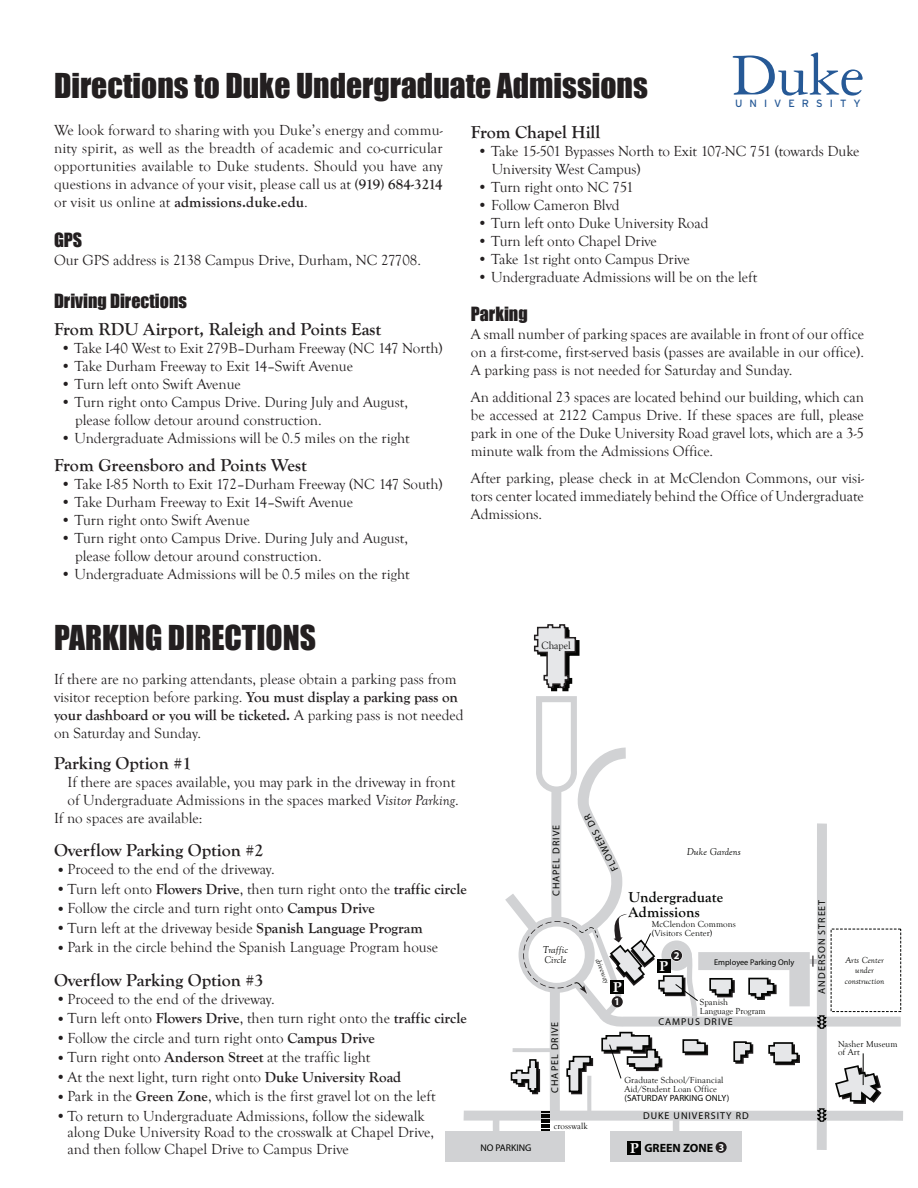
<style>
.page{position:relative;width:918px;height:1188px;background:#fff}
.page>*{position:absolute;margin:0;border:0;box-sizing:border-box;transform-origin:0 0}
.t1{font:63px "Garamond 3 LT Std";color:#265996}
.t2{font:31.5px "Impact";color:#231f20}
.t3{font:700 18px "Goudy Old Style T";color:#231f20}
.t4{font:18px "Impact";color:#231f20}
.t5{font:15px/18px "Goudy Old Style T";color:#231f20;text-align:justify}
.t6{font:700 15px/15px "Goudy Old Style T";letter-spacing:.01em;color:#040503}
.t7{font:700 14.4px "Palatino";color:#fff}
.t8{font:700 12px "Myriad Pro";color:#040503}
.t9{font:10.8px "Goudy Old Style T";color:#040503;scale:.95 1}
.t10{font:10.5px "Interstate";letter-spacing:.67em;color:#265996}
.t11{font:700 10.5px "Myriad Pro";color:#fff}
.t12{font:italic 10.2px/10.2px "Goudy Old Style T";letter-spacing:.01em;color:#040503}
.t13{font:9.9px "Myriad Pro";letter-spacing:.1em;color:#040503}
.t14{font:9.75px "Myriad Pro";color:#040503}
.t15{font:9px/9px "Goudy Old Style T";letter-spacing:.01em;color:#040503}
.t16{font:italic 9px/10.2px "Goudy Old Style T";letter-spacing:.01em;color:#040503;text-align:center}
.t17{font:8.25px "Myriad Pro";color:#040503}
.t18{font:italic 8.25px "Goudy Old Style T";color:#040503}
.s1{font-weight:700}
.s2{font-style:italic}
.s3{font-family:"Myriad Pro";font-weight:600}
</style>
<div class="page">
<div style="left:610px;top:1132px;width:131px;height:30px;background:#d1d2d4"></div>
<div style="left:445px;top:1132px;width:119px;height:30px;background:#d1d2d4"></div>
<div style="left:627px;top:1141px;width:14px;height:14px;background:#040503"></div>
<div style="left:716px;top:1142px;width:11px;height:11px;background:#231f20;border-radius:50%"></div>
<svg style="left:464px;top:624px;width:439px;height:526px"></svg>
<p class="t2" style="left:54px;top:62px;width:595px">Directions to Duke Undergraduate Admissions</p>
<p class="t1" style="left:731px;top:41px;width:134px">Duke</p>
<p class="t10" style="left:735px;top:97px;width:127px">UNIVERSITY</p>
<p class="t5" style="left:54px;top:122px;width:390px">We look forward to sharing with you Duke’s energy and commu&shy;nity spirit, as well as the breadth of academic and co-curricular opportunities available to Duke students. Should you have any questions in advance of your visit, please call us at <span class="s1">(919) 684-3214 </span>or visit us online at <span class="s1">admissions.duke.edu</span>.</p>
<p class="t4" style="left:54px;top:226px;width:30px">GPS</p>
<p class="t5" style="left:54px;top:251px;width:369px">Our GPS address is 2138 Campus Drive, Durham, NC 27708.</p>
<p class="t4" style="left:54px;top:287px;width:135px">Driving Directions</p>
<p class="t3" style="left:54px;top:319px;width:329px">From RDU Airport, Raleigh and Points East</p>
<p class="t5" style="left:61px;top:339px;width:384px">• Take I-40 West to Exit 279B–Durham Freeway (NC 147 North)</p>
<p class="t5" style="left:61px;top:357px;width:294px">• Take Durham Freeway to Exit 14–Swift Avenue</p>
<p class="t5" style="left:61px;top:375px;width:182px">• Turn left onto Swift Avenue</p>
<p class="t5" style="left:61px;top:393px;width:349px">• Turn right onto Campus Drive. During July and August,</p>
<p class="t5" style="left:75px;top:411px;width:248px">please follow detour around construction.</p>
<p class="t5" style="left:61px;top:429px;width:350px">• Undergraduate Admissions will be 0.5 miles on the right</p>
<p class="t3" style="left:54px;top:455px;width:254px">From Greensboro and Points West</p>
<p class="t5" style="left:61px;top:476px;width:384px">• Take I-85 North to Exit 172–Durham Freeway (NC 147 South)</p>
<p class="t5" style="left:61px;top:494px;width:294px">• Take Durham Freeway to Exit 14–Swift Avenue</p>
<p class="t5" style="left:61px;top:512px;width:190px">• Turn right onto Swift Avenue</p>
<p class="t5" style="left:61px;top:530px;width:349px">• Turn right onto Campus Drive. During July and August,</p>
<p class="t5" style="left:75px;top:548px;width:248px">please follow detour around construction.</p>
<p class="t5" style="left:61px;top:566px;width:350px">• Undergraduate Admissions will be 0.5 miles on the right</p>
<p class="t2" style="left:54px;top:614px;width:264px">PARKING DIRECTIONS</p>
<p class="t3" style="left:471px;top:122px;width:131px">From Chapel Hill</p>
<p class="t5" style="left:492px;top:143px;width:369px;text-indent:-14px">• Take 15-501 Bypasses North to Exit 107-NC 751 (towards Duke<br>University West Campus)</p>
<p class="t5" style="left:478px;top:179px;width:157px">• Turn right onto NC 751</p>
<p class="t5" style="left:478px;top:197px;width:144px">• Follow Cameron Blvd</p>
<p class="t5" style="left:478px;top:215px;width:232px">• Turn left onto Duke University Road</p>
<p class="t5" style="left:478px;top:233px;width:181px">• Turn left onto Chapel Drive</p>
<p class="t5" style="left:478px;top:251px;width:214px">• Take 1st right onto Campus Drive</p>
<p class="t5" style="left:478px;top:269px;width:281px">• Undergraduate Admissions will be on the left</p>
<p class="t4" style="left:471px;top:300px;width:58px">Parking</p>
<p class="t5" style="left:471px;top:325px;width:395px">A small number of parking spaces are available in front of our office on a first-come, first-served basis (passes are available in our office).<br>A parking pass is not needed for Saturday and Sunday.</p>
<p class="t5" style="left:471px;top:388px;width:395px">An additional 23 spaces are located behind our building, which can be accessed at 2122 Campus Drive. If these spaces are full, please park in one of the Duke University Road gravel lots, which are a 3-5 minute walk from the Admissions Office.</p>
<p class="t5" style="left:471px;top:469px;width:395px">After parking, please check in at McClendon Commons, our visi&shy;tors center located immediately behind the Office of Undergraduate Admissions.</p>
<p class="t9" style="left:541px;top:639px;width:32px">Chapel</p>
<p class="t5" style="left:54px;top:670px;width:411px;text-align:left">If there are no parking attendants, please obtain a parking pass from visitor reception before parking. <span class="s1">You must display a parking pass on your dashboard or you will be ticketed.</span> A parking pass is not needed on Saturday and Sunday.</p>
<p class="t3" style="left:54px;top:752px;width:139px">Parking Option #1</p>
<p class="t5" style="left:68px;top:773px;width:389px">If there are spaces available, you may park in the driveway in front</p>
<p class="t5" style="left:68px;top:791px;width:393px">of Undergraduate Admissions in the spaces marked <span class="s2">Visitor Parking</span>.</p>
<p class="t5" style="left:54px;top:809px;width:150px">If no spaces are available:</p>
<p class="t3" style="left:54px;top:840px;width:211px">Overflow Parking Option #2</p>
<p class="t5" style="left:56px;top:861px;width:221px">•Proceed to the end of the driveway.</p>
<p class="t5" style="left:56px;top:880px;width:413px">•Turn left onto <span class="s1">Flowers Drive</span>, then turn right onto the <span class="s1">traffic circle</span></p>
<p class="t5" style="left:56px;top:900px;width:321px">•Follow the circle and turn right onto <span class="s1">Campus Drive</span></p>
<p class="t5" style="left:56px;top:919px;width:369px">•Turn left at the driveway beside <span class="s1">Spanish Language Program</span></p>
<p class="t5" style="left:56px;top:939px;width:384px">•Park in the circle behind the Spanish Language Program house</p>
<p class="t3" style="left:54px;top:970px;width:211px">Overflow Parking Option #3</p>
<p class="t5" style="left:56px;top:990px;width:221px">•Proceed to the end of the driveway.</p>
<p class="t5" style="left:56px;top:1010px;width:413px">•Turn left onto <span class="s1">Flowers Drive</span>, then turn right onto the <span class="s1">traffic circle</span></p>
<p class="t5" style="left:56px;top:1029px;width:321px">•Follow the circle and turn right onto <span class="s1">Campus Drive</span></p>
<p class="t5" style="left:56px;top:1049px;width:316px">•Turn right onto <span class="s1">Anderson Street</span> at the traffic light</p>
<p class="t5" style="left:56px;top:1068px;width:347px">•At the next light, turn right onto <span class="s1">Duke University Road</span></p>
<p class="t5" style="left:56px;top:1088px;width:382px">•Park in the <span class="s1">Green Zone</span>, which is the first gravel lot on the left</p>
<p class="t5" style="left:56px;top:1107px;width:371px">•To return to Undergraduate Admissions, follow the sidewalk</p>
<p class="t5" style="left:68px;top:1124px;width:368px">along Duke University Road to the crosswalk at Chapel Drive,</p>
<p class="t5" style="left:68px;top:1140px;width:283px">and then follow Chapel Drive to Campus Drive</p>
<p class="t13" style="left:550px;top:896px;width:73px;rotate:-90deg">CHAPEL DRIVE</p>
<p class="t12" style="left:543px;top:945px;width:27px">Traffic<br>Circle</p>
<p class="t13" style="left:549px;top:1093px;width:73px;rotate:-90deg">CHAPEL DRIVE</p>
<p class="t13" style="left:610px;top:873px;width:64px;rotate:-117deg">FLOWERS DR</p>
<p class="t12" style="left:687px;top:847px;width:55px">Duke Gardens</p>
<p class="t6" style="left:629px;top:889px;width:96px">Undergraduate<br>Admissions</p>
<p class="t15" style="left:652px;top:920px;width:86px">McClendon Commons (Visitors Center)</p>
<p class="t18" style="left:602px;top:957px;width:28px;rotate:69deg">driveway</p>
<p class="t7" style="left:613px;top:975px;width:10px">P</p>
<p class="t11" style="left:614px;top:995px;width:7px">1</p>
<p class="t11" style="left:674px;top:948px;width:7px">2</p>
<p class="t7" style="left:660px;top:953px;width:10px">P</p>
<p class="t17" style="left:714px;top:957px;width:82px">Employee Parking Only</p>
<p class="t15" style="left:700px;top:997px;width:67px">Spanish<br>Language Program</p>
<p class="t13" style="left:658px;top:1016px;width:76px">CAMPUS DRIVE</p>
<p class="t15" style="left:624px;top:1076px;width:106px">Graduate School/Financial<br>Aid/Student Loan Office <span class="s3">(SATURDAY PARKING ONLY)</span></p>
<p class="t13" style="left:643px;top:1109px;width:107px">DUKE UNIVERSITY RD</p>
<p class="t15" style="left:554px;top:1121px;width:36px">crosswalk</p>
<p class="t7" style="left:630px;top:1136px;width:10px">P</p>
<p class="t14" style="left:480px;top:1142px;width:53px">NO PARKING</p>
<p class="t8" style="left:644px;top:1140px;width:70px">GREEN ZONE</p>
<p class="t11" style="left:719px;top:1140px;width:7px">3</p>
<p class="t13" style="left:816px;top:994px;width:96px;rotate:-90deg">ANDERSON STREET</p>
<p class="t16" style="left:845px;top:955px;width:41px">Arts Center under construction</p>
<p class="t15" style="left:838px;top:1040px;width:61px;line-height:8.2px">Nasher Museum of Art</p>
</div>
